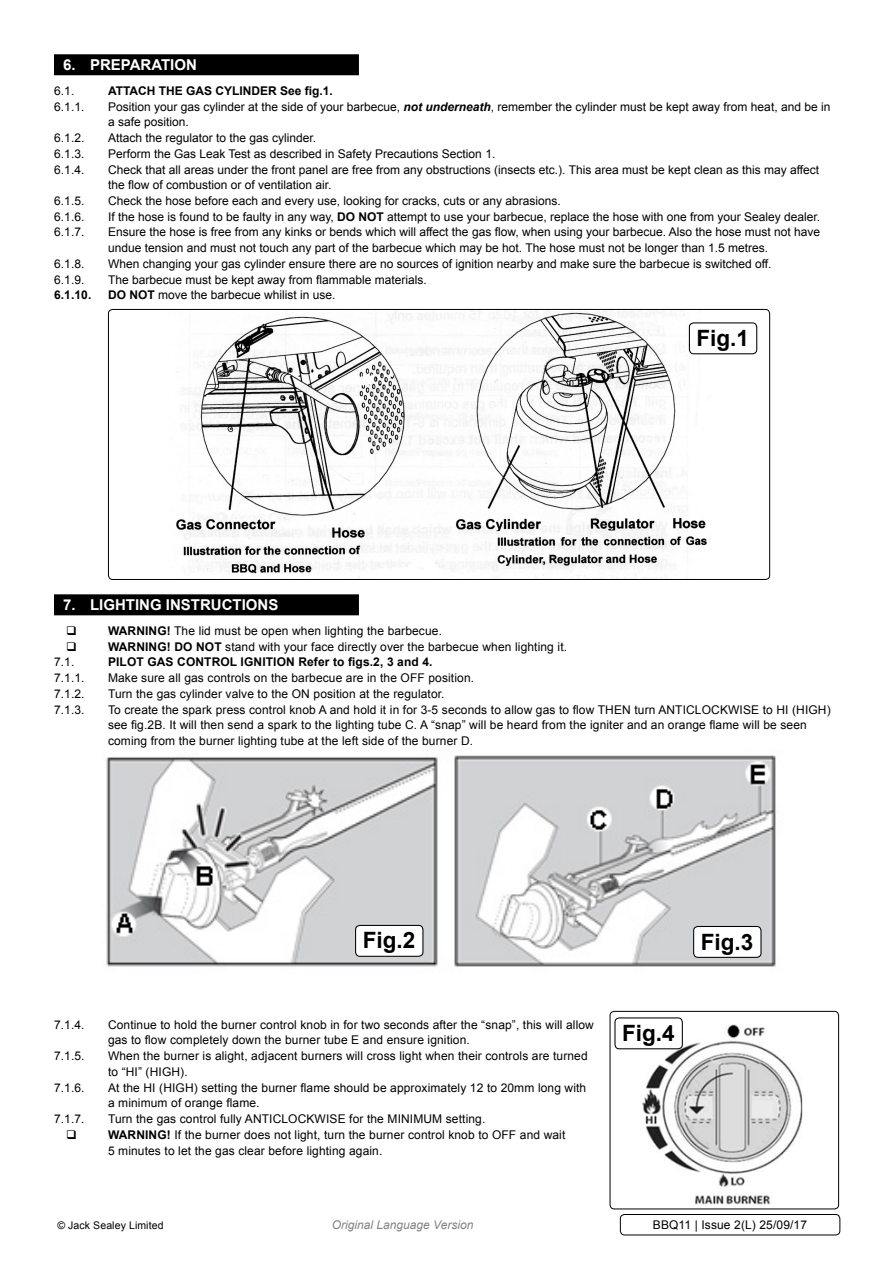
<style>
.page{position:relative;width:893px;height:1263px;background:#fff}
.page>*{position:absolute;margin:0;border:0;box-sizing:border-box;transform-origin:0 0}
.t1{font:700 22.5px "Arial";color:#000}
.t2{font:700 15px "Arial";color:#fff}
.t3{font:12px/15.8px "Arial";letter-spacing:.01em;color:#000}
.t4{font:700 12px "Arial";letter-spacing:.01em;color:#000}
.t5{font:italic 12px "Arial";color:#808285}
.t6{font:10.5px "Arial";letter-spacing:.01em;color:#000}
.s1{font-weight:700;font-style:italic}
.s2{font-weight:700}
</style>
<div class="page">
<div style="left:54px;top:54px;width:305px;height:21px;background:#000"></div>
<div style="left:54px;top:594px;width:305px;height:21px;background:#000"></div>
<img style="left:176px;top:311px;width:534px;height:267px">
<div style="left:108px;top:309px;width:662px;height:271px;border:1px solid #000;border-radius:4px"></div>
<img style="left:106px;top:755px;width:670px;height:212px">
<img style="left:637px;top:1024px;width:166px;height:181px">
<div style="left:610px;top:1011px;width:229px;height:198px;border:1px solid #000;border-radius:4px"></div>
<div style="left:620px;top:1214px;width:220px;height:21px;border:1px solid #000;border-radius:4px"></div>
<div style="left:689px;top:323px;width:68px;height:31px;background:#fff;border-radius:4px"></div>
<div style="left:689px;top:322px;width:68px;height:32px;border:1px solid #000;border-radius:4px"></div>
<div style="left:356px;top:925px;width:67px;height:31px;background:#fff;border-radius:4px"></div>
<div style="left:355px;top:925px;width:68px;height:32px;border:1px solid #000;border-radius:4px"></div>
<div style="left:694px;top:926px;width:67px;height:31px;background:#fff;border-radius:4px"></div>
<div style="left:693px;top:926px;width:68px;height:32px;border:1px solid #000;border-radius:4px"></div>
<div style="left:615px;top:1018px;width:67px;height:31px;background:#fff;border-radius:4px"></div>
<div style="left:614px;top:1017px;width:69px;height:32px;border:1px solid #000;border-radius:4px"></div>
<p class="t2" style="left:63px;top:55px;width:135px">6. PREPARATION</p>
<p class="t3" style="left:54px;top:83px;width:22px">6.1.</p>
<p class="t4" style="left:108px;top:83px;width:125px">ATTACH THE GAS CYLINDER</p>
<p class="t4" style="left:280px;top:83px;width:54px">SEE FIG.1.</p>
<p class="t3" style="left:54px;top:99px;width:32px">6.1.1.</p>
<p class="t3" style="left:108px;top:99px;width:724px">Position your gas cylinder at the side of your barbecue, <span class="s1">not underneath</span>, remember the cylinder must be kept away from heat, and be in a safe position.</p>
<p class="t3" style="left:54px;top:130px;width:32px">6.1.2.</p>
<p class="t3" style="left:108px;top:130px;width:210px">Attach the regulator to the gas cylinder.</p>
<p class="t3" style="left:54px;top:146px;width:32px">6.1.3.</p>
<p class="t3" style="left:108px;top:146px;width:389px">Perform the Gas Leak Test as described in Safety Precautions Section 1.</p>
<p class="t3" style="left:54px;top:162px;width:43px">6.1.4. C</p>
<p class="t3" style="left:108px;top:162px;width:713px;text-indent:9px">heck that all areas under the front panel are free from any obstructions (insects etc.). This area must be kept clean as this may affect the flow of combustion or of ventilation air.</p>
<p class="t3" style="left:54px;top:193px;width:43px">6.1.5. C</p>
<p class="t3" style="left:117px;top:193px;width:446px">heck the hose before each and every use, looking for cracks, cuts or any abrasions.</p>
<p class="t3" style="left:54px;top:209px;width:41px">6.1.6. I</p>
<p class="t3" style="left:111px;top:209px;width:710px">f the hose is found to be faulty in any way, <span class="s2">DO NOT</span> attempt to use your barbecue, replace the hose with one from your Sealey dealer.</p>
<p class="t3" style="left:54px;top:225px;width:43px">6.1.7. E</p>
<p class="t3" style="left:108px;top:225px;width:714px;text-indent:8px">nsure the hose is free from any kinks or bends which will affect the gas flow, when using your barbecue. Also the hose must not have undue tension and must not touch any part of the barbecue which may be hot. The hose must not be longer than 1.5 metres.</p>
<p class="t3" style="left:54px;top:256px;width:32px">6.1.8.</p>
<p class="t3" style="left:108px;top:256px;width:665px">When changing your gas cylinder ensure there are no sources of ignition nearby and make sure the barbecue is switched off.</p>
<p class="t3" style="left:54px;top:272px;width:47px">6.1.9. T</p>
<p class="t3" style="left:115px;top:272px;width:313px">he barbecue must be kept away from flammable materials.</p>
<p class="t4" style="left:54px;top:287px;width:39px">6.1.10.</p>
<p class="t3" style="left:108px;top:287px;width:229px"><span class="s2">DO NOT</span> move the barbecue whilist in use.</p>
<h1 class="t1" style="left:696px;top:323px;width:54px">FIG.1</h1>
<p class="t2" style="left:63px;top:595px;width:52px">7. LIGHT</p>
<p class="t2" style="left:135px;top:595px;width:143px">ING INSTRUCTIONS</p>
<p class="t4" style="left:108px;top:623px;width:28px">WARNIN</p>
<p class="t3" style="left:157px;top:623px;width:286px"><span class="s2">G!</span> The lid must be open when lighting the barbecue.</p>
<p class="t4" style="left:108px;top:638px;width:28px">WARNIN</p>
<p class="t3" style="left:157px;top:639px;width:411px"><span class="s2">G! DO NOT</span> stand with your face directly over the barbecue when lighting it.</p>
<p class="t3" style="left:54px;top:654px;width:22px">7.1.</p>
<p class="t4" style="left:108px;top:654px;width:326px">PILOT GAS CONTROL IGNITION REFER TO FIGS.2, 3 AND 4.</p>
<p class="t3" style="left:54px;top:670px;width:44px">7.1.1. M</p>
<p class="t3" style="left:118px;top:670px;width:292px">ake sure all gas controls on the barbecue are in the OFF</p>
<p class="t3" style="left:428px;top:670px;width:47px">position.</p>
<p class="t3" style="left:54px;top:686px;width:43px">7.1.2. T</p>
<p class="t3" style="left:115px;top:686px;width:331px">urn the gas cylinder valve to the ON position at the regulator.</p>
<p class="t3" style="left:54px;top:702px;width:32px">7.1.3.</p>
<p class="t3" style="left:108px;top:702px;width:724px">To create the spark press control knob A and hold it in for 3-5 seconds to allow gas to flow THEN turn ANTICLOCKWISE to HI (HIGH) see fig.2B. It will then send a spark to the lighting tube C. A “snap” will be heard from the igniter and an orange flame will be seen coming from the burner lighting tube at the left side of the burner D.</p>
<h1 class="t1" style="left:363px;top:926px;width:54px">FIG.2</h1>
<h1 class="t1" style="left:701px;top:927px;width:54px">FIG.3</h1>
<p class="t3" style="left:54px;top:1017px;width:43px">7.1.4. C</p>
<p class="t3" style="left:108px;top:1017px;width:487px;text-indent:9px">ontinue to hold the burner control knob in for two seconds after the “snap”, this will allow gas to flow completely down the burner tube E and ensure ignition.</p>
<p class="t3" style="left:54px;top:1048px;width:32px">7.1.5.</p>
<p class="t3" style="left:108px;top:1048px;width:481px">When the burner is alight, adjacent burners will cross light when their controls are turned to “HI” (HIGH).</p>
<p class="t3" style="left:54px;top:1079px;width:32px">7.1.6.</p>
<p class="t3" style="left:108px;top:1079px;width:480px">At the HI (HIGH) setting the burner flame should be approximately 12 to 20mm long with a minimum of orange flame.</p>
<p class="t3" style="left:54px;top:1111px;width:43px">7.1.7. T</p>
<p class="t3" style="left:115px;top:1111px;width:147px">urn the gas control fully ANTICLOC</p>
<p class="t3" style="left:306px;top:1111px;width:27px">KWISE</p>
<p class="t3" style="left:349px;top:1111px;width:47px">for the MINIMUM</p>
<p class="t3" style="left:446px;top:1111px;width:41px">setting.</p>
<p class="t4" style="left:108px;top:1127px;width:28px">WARNIN</p>
<p class="t3" style="left:157px;top:1127px;width:344px"><span class="s2">G!</span> If the burner does not light, turn the burner control knob to OFF</p>
<p class="t3" style="left:520px;top:1127px;width:47px">and wait</p>
<p class="t3" style="left:108px;top:1142px;width:276px">5 minutes to let the gas clear before lighting again.</p>
<h1 class="t1" style="left:622px;top:1018px;width:54px">FIG.4</h1>
<p class="t6" style="left:57px;top:1218px;width:108px">© Jack Sealey Limited</p>
<p class="t5" style="left:332px;top:1217px;width:143px">Original Language Version</p>
<p class="t3" style="left:653px;top:1217px;width:156px">BBQ11 | Issue 2(L) 25/09/17</p>
</div>
